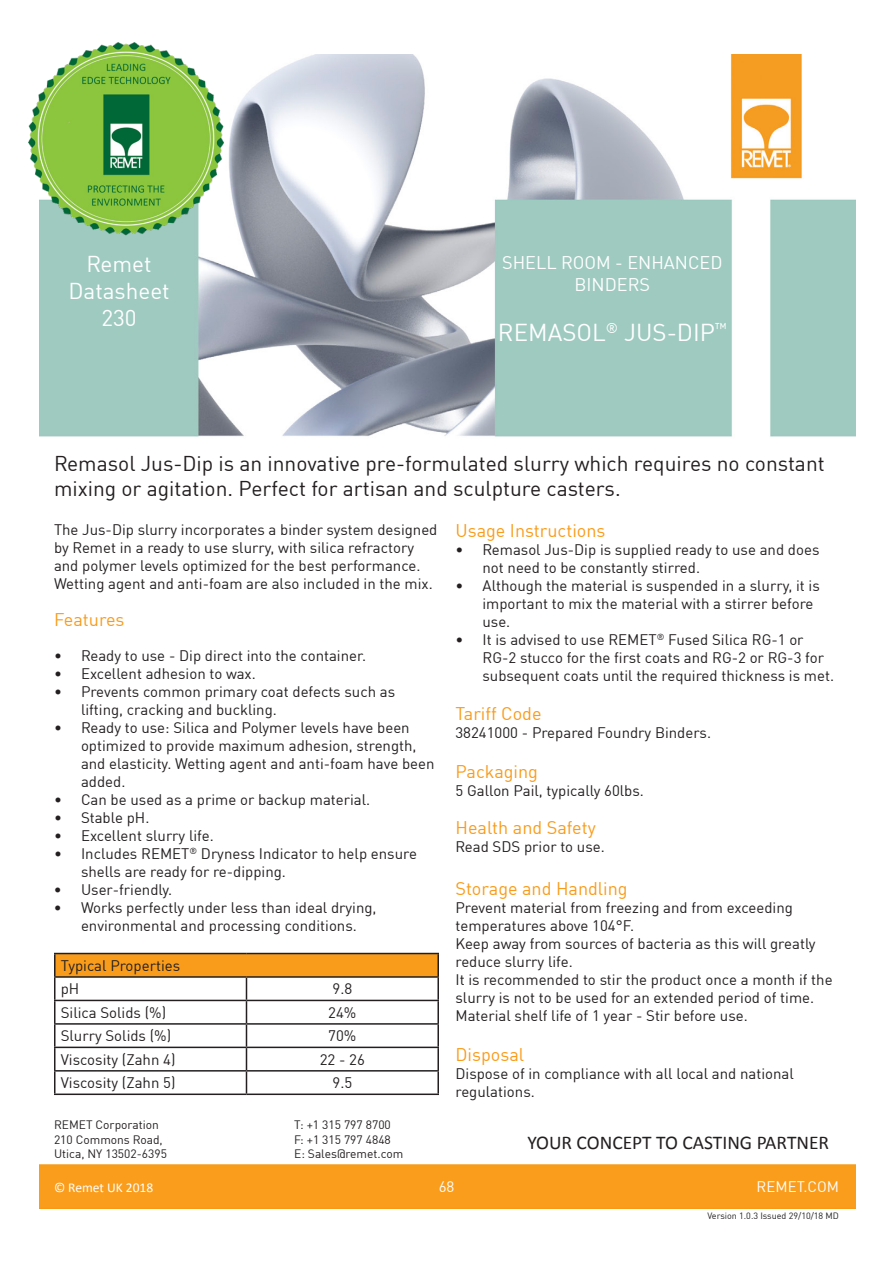
<style>
.page{position:relative;width:893px;height:1263px;background:#fff}
.page>*{position:absolute;margin:0;border:0;box-sizing:border-box;transform-origin:0 0}
.t1{font:24px "DIN Offc Pro";color:#fff}
.t2{font:22.5px/27px "DIN Offc Pro";color:#fff;text-align:center}
.t3{font:21px/25.2px "DIN Offc Pro";color:#231f20}
.t4{font:19.5px "Calibri";color:#231f20}
.t5{font:18px "DIN Offc Pro";color:#f99c1b}
.t6{font:18px/21.6px "DIN Offc Pro";color:#fff;text-align:center}
.t7{font:15px/18px "DIN Offc Pro";color:#231f20}
.t8{font:15px "DIN Offc Pro";color:#fff}
.t9{font:13.5px "Calibri";color:#fff}
.t10{font:13.5px "DIN Offc Pro";color:#fff}
.t11{font:12px/14.4px "DIN Offc Pro";color:#231f20}
.t12{font:9px "DIN Offc Pro";color:#231f20}
</style>
<div class="page">
<img style="left:39px;top:54px;width:817px;height:1155px">
<div style="left:55px;top:953px;width:383px;height:24px;background:#f99c1b"></div>
<hr style="left:54px;top:953px;width:192px;height:1px;background:#231f20">
<hr style="left:54px;top:954px;width:2px;height:22px;background:#231f20">
<hr style="left:246px;top:953px;width:193px;height:1px;background:#231f20">
<hr style="left:437px;top:954px;width:2px;height:22px;background:#231f20">
<hr style="left:54px;top:976px;width:192px;height:2px;background:#231f20">
<hr style="left:54px;top:978px;width:2px;height:22px;background:#231f20">
<hr style="left:246px;top:976px;width:193px;height:2px;background:#231f20">
<hr style="left:437px;top:978px;width:2px;height:22px;background:#231f20">
<hr style="left:54px;top:1000px;width:192px;height:1px;background:#231f20">
<hr style="left:54px;top:1001px;width:2px;height:22px;background:#231f20">
<hr style="left:246px;top:1000px;width:193px;height:1px;background:#231f20">
<hr style="left:437px;top:1001px;width:2px;height:22px;background:#231f20">
<hr style="left:54px;top:1023px;width:192px;height:2px;background:#231f20">
<hr style="left:54px;top:1025px;width:2px;height:21px;background:#231f20">
<hr style="left:246px;top:1023px;width:193px;height:2px;background:#231f20">
<hr style="left:437px;top:1025px;width:2px;height:21px;background:#231f20">
<hr style="left:54px;top:1046px;width:192px;height:2px;background:#231f20">
<hr style="left:54px;top:1048px;width:2px;height:22px;background:#231f20">
<hr style="left:246px;top:1046px;width:193px;height:2px;background:#231f20">
<hr style="left:437px;top:1048px;width:2px;height:22px;background:#231f20">
<hr style="left:54px;top:1070px;width:192px;height:1px;background:#231f20">
<hr style="left:54px;top:1071px;width:2px;height:22px;background:#231f20">
<hr style="left:246px;top:1070px;width:193px;height:1px;background:#231f20">
<svg style="left:246px;top:978px;width:1px;height:115px"></svg>
<hr style="left:437px;top:1071px;width:2px;height:22px;background:#231f20">
<hr style="left:54px;top:1093px;width:192px;height:2px;background:#231f20">
<hr style="left:246px;top:1093px;width:193px;height:2px;background:#231f20">
<img style="left:28px;top:42px;width:209px;height:205px">
<h2 class="t2" style="left:68px;top:248px;width:103px">Remet<br>Datasheet<br>230</h2>
<p class="t6" style="left:502px;top:250px;width:222px">SHELL ROOM - ENHANCED<br>BINDERS</p>
<h1 class="t1" style="left:498px;top:313px;width:230px">REMASOL<sup>®</sup> JUS-DIP<sup>™</sup></h1>
<h3 class="t3" style="left:54px;top:449px;width:772px">Remasol Jus-Dip is an innovative pre-formulated slurry which requires no constant mixing or agitation. Perfect for artisan and sculpture casters.</h3>
<p class="t7" style="left:54px;top:519px;width:385px">The Jus-Dip slurry incorporates a binder system designed by Remet in a ready to use slurry, with silica refractory and polymer levels optimized for the best performance.<br>Wetting agent and anti-foam are also included in the mix.</p>
<p class="t5" style="left:54px;top:606px;width:72px">Features</p>
<p class="t7" style="left:54px;top:645px;width:314px">• Ready to use - Dip direct into the container.</p>
<p class="t7" style="left:54px;top:663px;width:203px">• Excellent adhesion to wax.</p>
<p class="t7" style="left:81px;top:681px;width:316px;text-indent:-27px">• Prevents common primary coat defects such as lifting, cracking and buckling.</p>
<p class="t7" style="left:81px;top:717px;width:355px;text-indent:-27px">• Ready to use: Silica and Polymer levels have been optimized to provide maximum adhesion, strength, and elasticity. Wetting agent and anti-foam have been added.</p>
<p class="t7" style="left:54px;top:789px;width:318px">• Can be used as a prime or backup material.</p>
<p class="t7" style="left:54px;top:807px;width:97px">• Stable pH.</p>
<p class="t7" style="left:54px;top:825px;width:161px">• Excellent slurry life.</p>
<p class="t7" style="left:81px;top:843px;width:337px;text-indent:-27px">• Includes REMET<sup>®</sup> Dryness Indicator to help ensure shells are ready for re-dipping.</p>
<p class="t7" style="left:54px;top:879px;width:120px">• User-friendly.</p>
<p class="t7" style="left:54px;top:897px;width:324px;text-align:center">• Works perfectly under less than ideal drying, environmental and processing conditions.</p>
<p class="t7" style="left:61px;top:952px;width:121px;line-height:23.4px">Typical Properties pH</p>
<p class="t5" style="left:455px;top:516px;width:152px">Usage Instructions</p>
<p class="t7" style="left:482px;top:539px;width:338px;text-indent:-27px">• Remasol Jus-Dip is supplied ready to use and does not need to be constantly stirred.</p>
<p class="t7" style="left:482px;top:575px;width:339px;text-indent:-27px">• Although the material is suspended in a slurry, it is important to mix the material with a stirrer before use.</p>
<p class="t7" style="left:482px;top:629px;width:353px;text-indent:-27px">• It is advised to use REMET<sup>®</sup> Fused Silica RG-1 or<br>RG-2 stucco for the first coats and RG-2 or RG-3 for subsequent coats until the required thickness is met.</p>
<p class="t5" style="left:455px;top:700px;width:88px">Tariff Code</p>
<p class="t7" style="left:455px;top:722px;width:257px">38241000 - Prepared Foundry Binders.</p>
<p class="t5" style="left:455px;top:757px;width:84px">Packaging</p>
<p class="t7" style="left:455px;top:780px;width:190px">5 Gallon Pail, typically 60lbs.</p>
<p class="t5" style="left:455px;top:813px;width:142px">Health and Safety</p>
<p class="t7" style="left:455px;top:836px;width:151px">Read SDS prior to use.</p>
<p class="t5" style="left:455px;top:875px;width:174px">Storage and Handling</p>
<p class="t7" style="left:455px;top:897px;width:379px">Prevent material from freezing and from exceeding temperatures above 104°F.<br>Keep away from sources of bacteria as this will greatly reduce slurry life.<br>It is recommended to stir the product once a month if the slurry is not to be used for an extended period of time.<br>Material shelf life of 1 year - Stir before use.</p>
<p class="t5" style="left:455px;top:1040px;width:70px">Disposal</p>
<p class="t7" style="left:455px;top:1063px;width:340px">Dispose of in compliance with all local and national regulations.</p>
<p class="t7" style="left:332px;top:978px;width:21px">9.8</p>
<p class="t7" style="left:61px;top:1002px;width:107px">Silica Solids (%)</p>
<p class="t7" style="left:328px;top:1002px;width:30px">24%</p>
<p class="t7" style="left:61px;top:1025px;width:112px">Slurry Solids (%)</p>
<p class="t7" style="left:328px;top:1025px;width:30px">70%</p>
<p class="t7" style="left:61px;top:1049px;width:116px">Viscosity (Zahn 4)</p>
<p class="t7" style="left:320px;top:1049px;width:47px">22 - 26</p>
<p class="t7" style="left:61px;top:1072px;width:116px">Viscosity (Zahn 5)</p>
<p class="t7" style="left:332px;top:1072px;width:21px">9.5</p>
<p class="t11" style="left:54px;top:1116px;width:114px">REMET Corporation<br>210 Commons Road,<br>Utica, NY 13502-6395</p>
<p class="t11" style="left:294px;top:1116px;width:111px">T: +1 315 797 8700<br>F: +1 315 797 4848<br>E: Sales@remet.com</p>
<h3 class="t4" style="left:527px;top:1130px;width:303px">YOUR CONCEPT TO CASTING PARTNER</h3>
<p class="t9" style="left:54px;top:1179px;width:101px">© Remet UK 2018</p>
<p class="t8" style="left:439px;top:1175px;width:17px">68</p>
<p class="t8" style="left:757px;top:1175px;width:84px">REMET.COM</p>
<p class="t10" style="left:766px;top:1176px;width:76px">REMET.COM</p>
<p class="t12" style="left:707px;top:1208px;width:133px">Version 1.0.3 Issued 29/10/18 MD</p>
</div>
